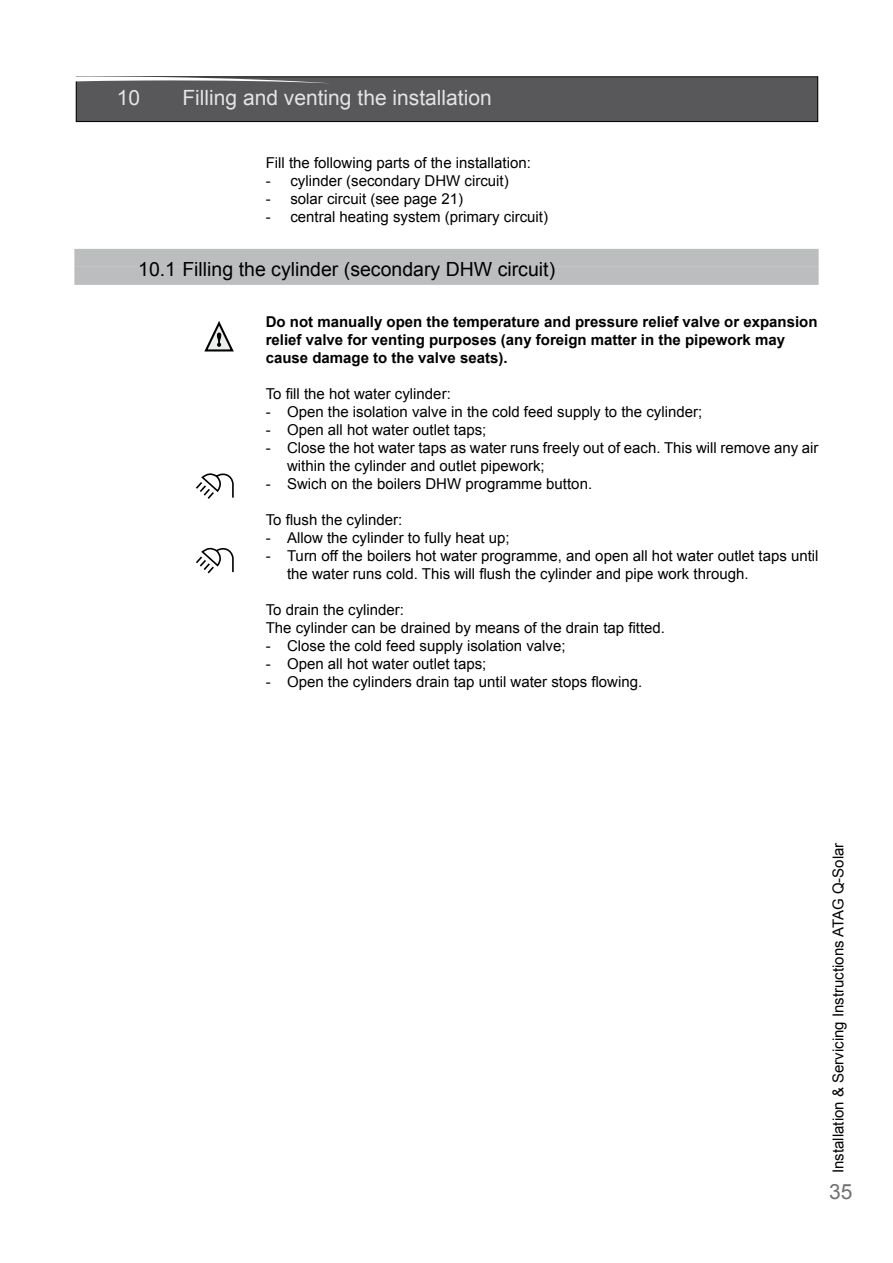
<style>
.page{position:relative;width:893px;height:1263px;background:#fff}
.page>*{position:absolute;margin:0;border:0;box-sizing:border-box;transform-origin:0 0}
.t1{font:21px "Arial";color:#e3e4e4}
.t2{font:21px "Arial";color:#707172}
.t3{font:19.5px "Arial";color:#000}
.t4{font:15px/18px "Arial";color:#000}
.t5{font:700 15px/18px "Arial";color:#000}
</style>
<div class="page">
<div style="left:76px;top:77px;width:742px;height:45px;background:#58585a"></div>
<div style="left:76px;top:77px;width:742px;height:45px;border:1px solid #000"></div>
<svg style="left:75px;top:76px;width:256px;height:7px"></svg>
<div style="left:74px;top:267px;width:745px;height:18px;background:#bbbdbe"></div>
<div style="left:74px;top:249px;width:745px;height:18px;background:#bbbdbe"></div>
<svg style="left:204px;top:321px;width:30px;height:31px"></svg>
<svg style="left:196px;top:473px;width:38px;height:26px"></svg>
<svg style="left:196px;top:548px;width:38px;height:26px"></svg>
<h1 class="t1" style="left:117px;top:84px;width:25px">10</h1>
<h1 class="t1" style="left:182px;top:84px;width:311px">Filling and venting the installation</h1>
<p class="t4" style="left:266px;top:154px;width:267px">Fill the following parts of the installation:</p>
<p class="t4" style="left:266px;top:172px;width:245px">- cylinder (secondary DHW circuit)</p>
<p class="t4" style="left:266px;top:190px;width:199px">- solar circuit (see page 21)</p>
<p class="t4" style="left:266px;top:208px;width:284px">- central heating system (primary circuit)</p>
<h2 class="t3" style="left:138px;top:256px;width:418px">10.1 Filling the cylinder (secondary DHW circuit)</h2>
<p class="t5" style="left:266px;top:314px;width:553px">Do not manually open the temperature and pressure relief valve or expansion relief valve for venting purposes (any foreign matter in the pipework may cause damage to the valve seats).</p>
<p class="t4" style="left:266px;top:385px;width:187px">To fill the hot water cylinder:</p>
<p class="t4" style="left:266px;top:403px;width:438px">- Open the isolation valve in the cold feed supply to the cylinder;</p>
<p class="t4" style="left:266px;top:421px;width:222px">- Open all hot water outlet taps;</p>
<p class="t4" style="left:287px;top:439px;width:533px;text-indent:-21px">- Close the hot water taps as water runs freely out of each. This will remove any air within the cylinder and outlet pipework;</p>
<p class="t4" style="left:266px;top:475px;width:328px">- Swich on the boilers DHW programme button.</p>
<p class="t4" style="left:266px;top:511px;width:138px">To flush the cylinder:</p>
<p class="t4" style="left:266px;top:529px;width:245px">- Allow the cylinder to fully heat up;</p>
<p class="t4" style="left:287px;top:547px;width:533px;text-indent:-21px">- Turn off the boilers hot water programme, and open all hot water outlet taps until the water runs cold. This will flush the cylinder and pipe work through.</p>
<p class="t4" style="left:266px;top:601px;width:401px">To drain the cylinder:<br>The cylinder can be drained by means of the drain tap fitted.</p>
<p class="t4" style="left:266px;top:637px;width:301px">- Close the cold feed supply isolation valve;</p>
<p class="t4" style="left:266px;top:655px;width:222px">- Open all hot water outlet taps;</p>
<p class="t4" style="left:266px;top:673px;width:378px">- Open the cylinders drain tap until water stops flowing.</p>
<p class="t4" style="left:829px;top:1173px;width:332px;rotate:-90deg">Installation &amp; Servicing Instructions ATAG Q-Solar</p>
<h1 class="t2" style="left:829px;top:1177px;width:25px">35</h1>
</div>
